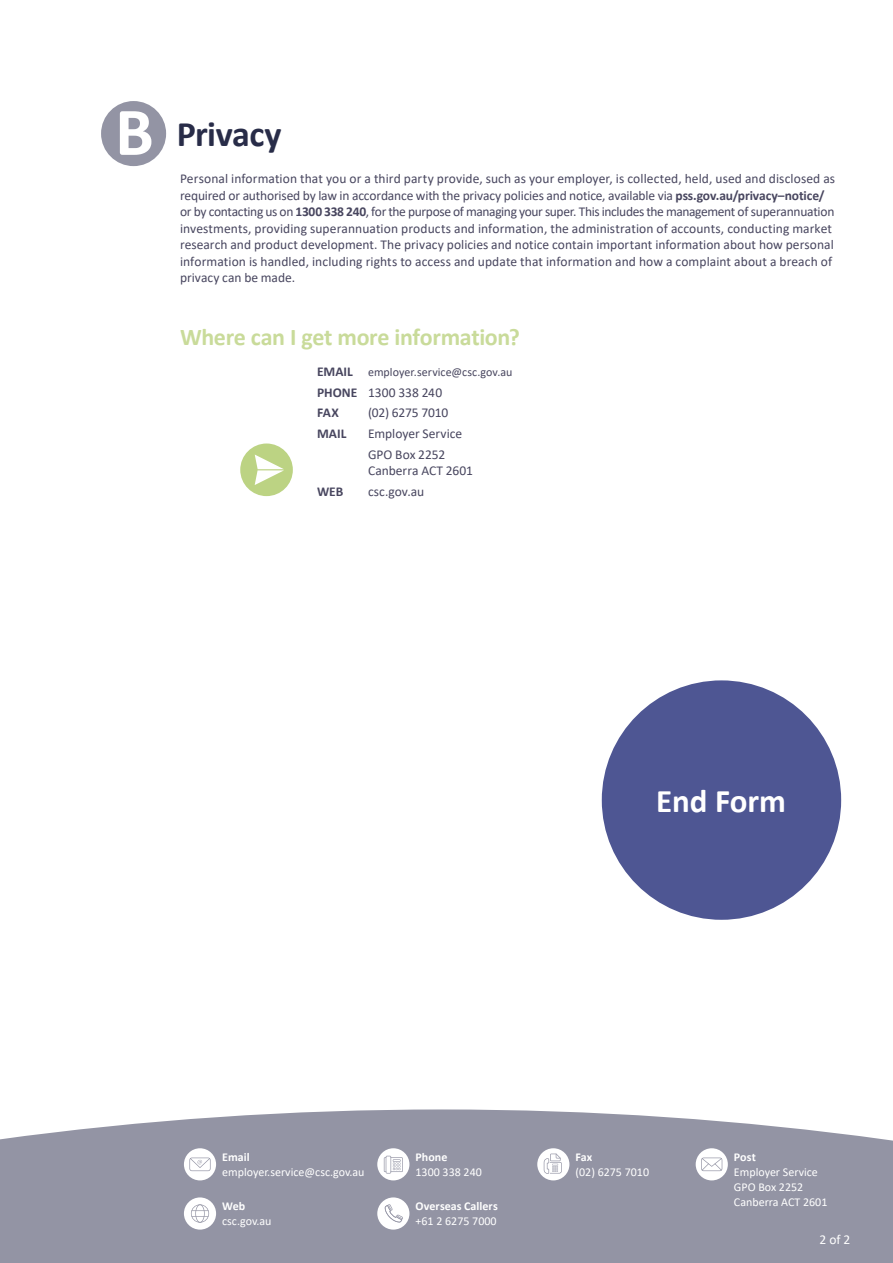
<style>
.page{position:relative;width:893px;height:1263px;background:#fff}
.page>*{position:absolute;margin:0;border:0;box-sizing:border-box;transform-origin:0 0}
.t1{font:700 36px "Calibri";letter-spacing:-.015em;color:#282c48}
.t2{font:700 33px "Calibri";color:#fff}
.t3{font:700 24px "Calibri";letter-spacing:-.015em;color:#c9db9a}
.t4{font:13.5px/16.5px "Calibri";letter-spacing:.005em;color:#48465f}
.t5{font:700 13.5px "Calibri";color:#48465f}
.t6{font:13.5px "Calibri";color:#fff}
.t7{font:12px/15px "Calibri";color:#fff}
.t8{font:700 12px "Calibri";letter-spacing:.005em;color:#fff}
.t9{font:12px "Calibri";color:#48465f}
.t10{font:10.5px/21px "Calibri";color:#fff}
.s1{font-size:69px;color:#fff}
.s2{font-weight:700}
.s3{font-weight:700;font-size:13.5px}
</style>
<div class="page">
<div style="left:0;top:1111px;width:893px;height:152px;background:#9394a4"></div>
<div style="left:184px;top:1148px;width:32px;height:32px;background:#fff;border-radius:50%"></div>
<svg style="left:185px;top:1156px;width:26px;height:15px"></svg>
<div style="left:377px;top:1148px;width:32px;height:32px;background:#fff;border-radius:50%"></div>
<svg style="left:384px;top:1156px;width:19px;height:17px"></svg>
<div style="left:537px;top:1148px;width:32px;height:32px;background:#fff;border-radius:50%"></div>
<svg style="left:544px;top:1153px;width:18px;height:21px"></svg>
<div style="left:696px;top:1148px;width:32px;height:32px;background:#fff;border-radius:50%"></div>
<svg style="left:701px;top:1157px;width:21px;height:14px"></svg>
<div style="left:184px;top:1197px;width:32px;height:32px;background:#fff;border-radius:50%"></div>
<svg style="left:187px;top:1203px;width:22px;height:19px"></svg>
<div style="left:377px;top:1197px;width:32px;height:32px;background:#fff;border-radius:50%"></div>
<svg style="left:385px;top:1204px;width:18px;height:18px"></svg>
<div style="left:602px;top:680px;width:239px;height:240px;background:#4e5693;border-radius:50%"></div>
<div style="left:101px;top:101px;width:65px;height:65px;background:#9394a4;border-radius:50%"></div>
<div style="left:240px;top:443px;width:53px;height:53px;background:#bcd383;border-radius:50%"></div>
<svg style="left:255px;top:455px;width:29px;height:30px"></svg>
<h1 class="t1" style="left:115px;top:108px;width:168px"><span class="s1">B</span> Privacy</h1>
<p class="t4" style="left:180px;top:170px;width:657px">Personal information that you or a third party provide, such as your employer, is collected, held, used and disclosed as required or authorised by law in accordance with the privacy policies and notice, available via <span class="s2">pss.gov.au/privacy–notice/ </span>or by contacting us on <span class="s2">1300 338 240</span>, for the purpose of managing your super. This includes the management of superannuation investments, providing superannuation products and information, the administration of accounts, conducting market research and product development. The privacy policies and notice contain important information about how personal information is handled, including rights to access and update that information and how a complaint about a breach of privacy can be made.</p>
<h3 class="t3" style="left:180px;top:320px;width:342px">Where can I get more information?</h3>
<p class="t9" style="left:317px;top:363px;width:197px"><span class="s3">EMAIL</span> employer.service@csc.gov.au</p>
<p class="t4" style="left:317px;top:381px;width:127px;line-height:20.7px"><span class="s2">PHONE</span> 1300 338 240<br><span class="s2">FAX</span></p>
<p class="t4" style="left:368px;top:404px;width:82px">(02) 6275 7010</p>
<p class="t5" style="left:317px;top:424px;width:31px">MAIL</p>
<p class="t4" style="left:368px;top:423px;width:96px;line-height:20.7px">Employer Service<br>GPO Box 2252</p>
<p class="t4" style="left:368px;top:462px;width:106px">Canberra ACT 2601</p>
<p class="t5" style="left:317px;top:482px;width:28px">WEB</p>
<p class="t4" style="left:368px;top:483px;width:58px">csc.gov.au</p>
<h2 class="t2" style="left:656px;top:778px;width:132px">End Form</h2>
<p class="t10" style="left:218px;top:1143px;width:145px">Email<br><span class="s2">PSSap:</span> employers@pssap.com.au</p>
<p class="t8" style="left:222px;top:1148px;width:29px">Email</p>
<p class="t7" style="left:222px;top:1164px;width:144px">employer.service@csc.gov.au</p>
<p class="t8" style="left:416px;top:1148px;width:33px">Phone</p>
<p class="t7" style="left:416px;top:1164px;width:68px">1300 338 240</p>
<p class="t8" style="left:576px;top:1148px;width:18px">Fax</p>
<p class="t7" style="left:576px;top:1164px;width:75px">(02) 6275 7010</p>
<p class="t8" style="left:734px;top:1148px;width:23px">Post</p>
<p class="t7" style="left:734px;top:1164px;width:85px">Employer Service<br>GPO Box 2252</p>
<p class="t10" style="left:702px;top:1164px;width:91px"><span class="s2">PSSap:</span> 1300 364 144</p>
<p class="t10" style="left:218px;top:1193px;width:21px">Web</p>
<p class="t8" style="left:222px;top:1197px;width:25px">Web</p>
<p class="t7" style="left:222px;top:1213px;width:51px">csc.gov.au</p>
<p class="t8" style="left:416px;top:1197px;width:84px">Overseas Callers</p>
<p class="t7" style="left:416px;top:1213px;width:83px">+61 2 6275 7000</p>
<p class="t7" style="left:734px;top:1194px;width:95px">Canberra ACT 2601</p>
<p class="t6" style="left:819px;top:1230px;width:33px">2 of 2</p>
</div>
